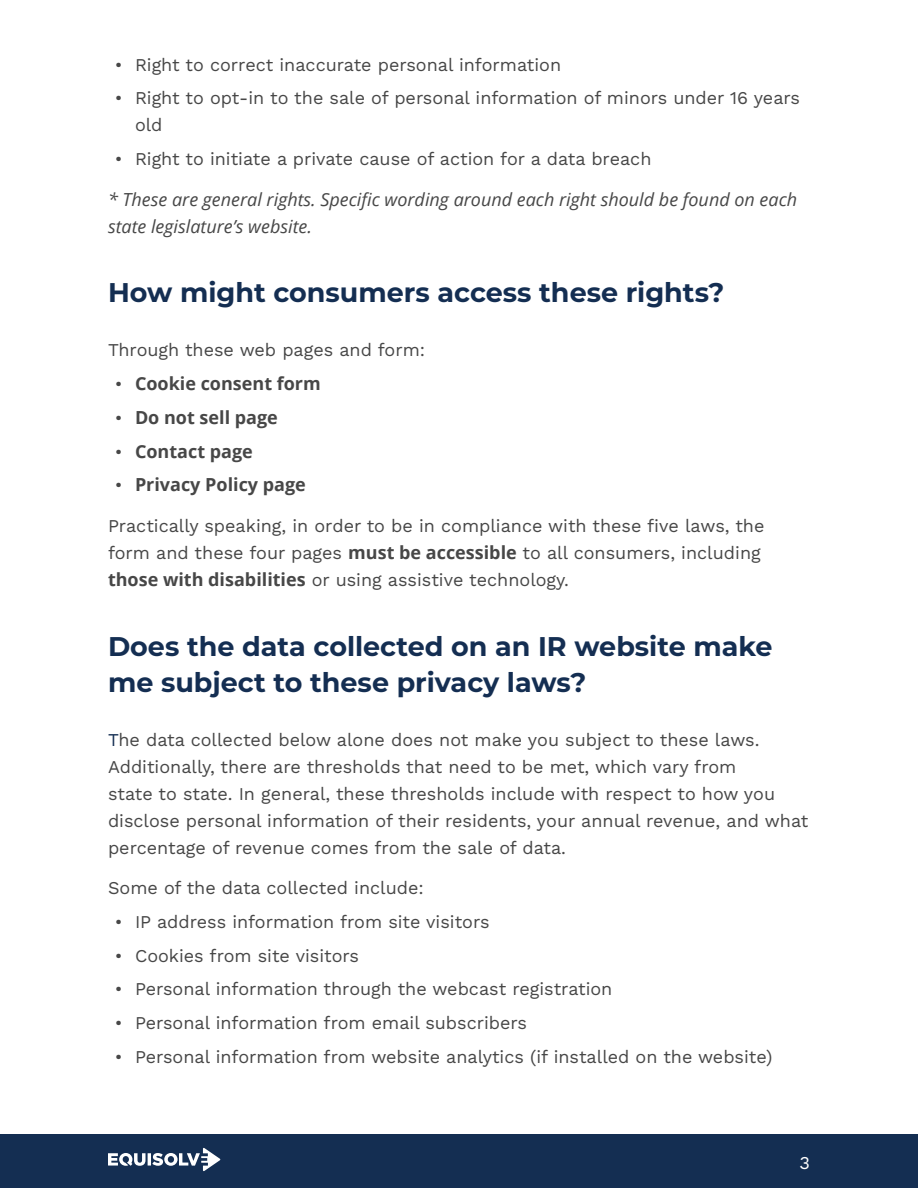
<style>
.page{position:relative;width:918px;height:1188px;background:#fff}
.page>*{position:absolute;margin:0;border:0;box-sizing:border-box;transform-origin:0 0}
.t1{font:700 27px/36px "Montserrat";color:#142e52}
.p__reg{font:18px/27px "Work Sans";color:#474747}
.p_Bullets{font:18px/27px "Work Sans";color:#474747}
.p__reg-2{font:italic 18px/27px "Open Sans";color:#474747}
.p_Bullets-2{font:700 18px "Open Sans";color:#474747}
.t2{font:18px "Work Sans";color:#fff}
.s1{font-family:"Work Sans";font-weight:400}
.s2{font-family:"Open Sans";font-weight:700}
.s3{color:#142e52}
</style>
<div class="page">
<div style="left:0;top:1134px;width:918px;height:54px;background:#142e52"></div>
<svg style="left:108px;top:1148px;width:112px;height:23px"></svg>
<p class="p_Bullets" style="left:115px;top:50px;width:448px">• Right to correct inaccurate personal information</p>
<p class="p_Bullets" style="left:135px;top:84px;width:666px;text-indent:-20px">• Right to opt-in to the sale of personal information of minors under 16 years old</p>
<p class="p_Bullets" style="left:115px;top:145px;width:538px">• Right to initiate a private cause of action for a data breach</p>
<p class="p__reg-2" style="left:108px;top:185px;width:691px">* These are general rights. Specific wording around each right should be found on each state legislature’s website.</p>
<h2 class="t1" style="left:108px;top:274px;width:618px">How might consumers access these rights?</h2>
<p class="p__reg" style="left:108px;top:336px;width:319px">Through these web pages and form:</p>
<p class="p_Bullets-2" style="left:115px;top:371px;width:208px"><span class="s1">•</span> Cookie consent form</p>
<p class="p_Bullets-2" style="left:115px;top:405px;width:165px"><span class="s1">•</span> Do not sell page</p>
<p class="p_Bullets-2" style="left:115px;top:438px;width:140px"><span class="s1">•</span> Contact page</p>
<p class="p_Bullets-2" style="left:115px;top:472px;width:193px"><span class="s1">•</span> Privacy Policy page</p>
<p class="p__reg" style="left:108px;top:512px;width:658px">Practically speaking, in order to be in compliance with these five laws, the form and these four pages <span class="s2">must be accessible</span> to all consumers, including <span class="s2">those with disabilities</span> or using assistive technology.</p>
<h2 class="t1" style="left:108px;top:627px;width:666px">Does the data collected on an IR website make me subject to these privacy laws?</h2>
<p class="p__reg" style="left:108px;top:725px;width:702px"><span class="s3">T</span>he data collected below alone does not make you subject to these laws.<br>Additionally, there are thresholds that need to be met, which vary from<br>state to state. In general, these thresholds include with respect to how you disclose personal information of their residents, your annual revenue, and what percentage of revenue comes from the sale of data.</p>
<p class="p__reg" style="left:108px;top:874px;width:317px">Some of the data collected include:</p>
<p class="p_Bullets" style="left:115px;top:908px;width:376px">• IP address information from site visitors</p>
<p class="p_Bullets" style="left:115px;top:941px;width:246px">• Cookies from site visitors</p>
<p class="p_Bullets" style="left:115px;top:975px;width:499px">• Personal information through the webcast registration</p>
<p class="p_Bullets" style="left:115px;top:1009px;width:414px">• Personal information from email subscribers</p>
<p class="p_Bullets" style="left:115px;top:1043px;width:659px">• Personal information from website analytics (if installed on the website)</p>
<p class="t2" style="left:800px;top:1149px;width:12px">3</p>
</div>
